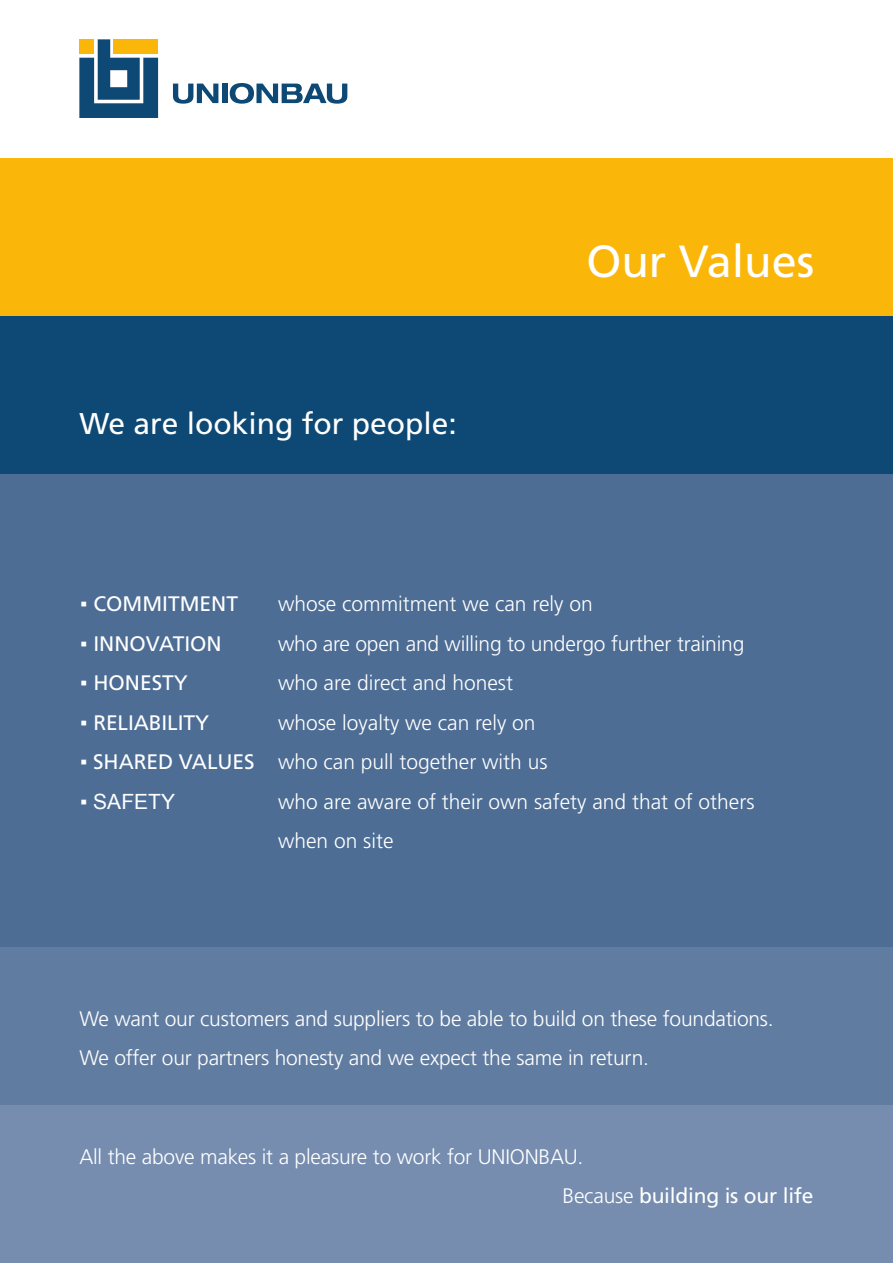
<style>
.page{position:relative;width:893px;height:1263px;background:#fff}
.page>*{position:absolute;margin:0;border:0;box-sizing:border-box;transform-origin:0 0}
.t1{font:45px "Frutiger";color:#fff}
.t2{font:30px "Frutiger";color:#fff}
.t3{font:300 21px/39.5px "Frutiger";letter-spacing:-.01em;color:#fff}
.t4{font:21px "Frutiger";letter-spacing:-.005em;color:#fff}
.t5{font:21px "Arial";color:#fff}
.s1{font-family:"Arial"}
.s2{font-weight:400}
.s3{font-weight:300}
</style>
<div class="page">
<div style="left:0;top:1105px;width:893px;height:158px;background:#768daf"></div>
<div style="left:0;top:947px;width:893px;height:158px;background:#617ca1"></div>
<svg style="left:79px;top:39px;width:79px;height:79px;background:#5b797d"></svg>
<svg style="left:173px;top:84px;width:45px;height:20px"></svg>
<div style="left:222px;top:84px;width:5px;height:19px;background:#0d4974"></div>
<svg style="left:230px;top:83px;width:117px;height:21px"></svg>
<div style="left:0;top:474px;width:893px;height:473px;background:#4d6d95"></div>
<div style="left:0;top:158px;width:893px;height:158px;background:#fbb709"></div>
<div style="left:0;top:316px;width:893px;height:158px;background:#0d4974"></div>
<h2 class="t2" style="left:79px;top:406px;width:379px">We are looking for people:</h2>
<h1 class="t1" style="left:586px;top:234px;width:229px">Our Values</h1>
<p class="t4" style="left:80px;top:592px;width:45px"><span class="s1">▪</span> Comm</p>
<p class="t4" style="left:162px;top:592px;width:21px">itme</p>
<p class="t4" style="left:211px;top:592px;width:25px">nt</p>
<p class="t3" style="left:278px;top:585px;width:316px">whose commitment we can rely on</p>
<p class="t4" style="left:80px;top:631px;width:139px"><span class="s1">▪</span> INN OVATI ON</p>
<p class="t3" style="left:278px;top:624px;width:468px">who are open and willing to undergo further training</p>
<p class="t4" style="left:80px;top:670px;width:109px"><span class="s1">▪</span> Honesty</p>
<p class="t3" style="left:278px;top:663px;width:236px">who are direct and honest</p>
<p class="t4" style="left:80px;top:710px;width:130px"><span class="s1">▪</span> Re liability</p>
<p class="t3" style="left:278px;top:703px;width:259px">whose loyalty we can rely on</p>
<p class="t4" style="left:80px;top:749px;width:27px"><span class="s1">▪</span> Share</p>
<p class="t3" style="left:158px;top:742px;width:391px"><span class="s2">d values</span> who can pull together with us</p>
<p class="t5" style="left:80px;top:787px;width:96px">▪ Safety</p>
<p class="t3" style="left:278px;top:782px;width:478px">who are aware of their own safety and that of others when on site</p>
<p class="t3" style="left:79px;top:999px;width:696px">We want our customers and suppliers to be able to build on these foundations.<br>We offer our partners honesty and we expect the same in return.</p>
<p class="t3" style="left:79px;top:1137px;width:506px">All the above makes it a pleasure to work for UNIONBAU.</p>
<p class="t4" style="left:562px;top:1183px;width:253px"><span class="s3">Because</span> building is our life</p>
</div>
